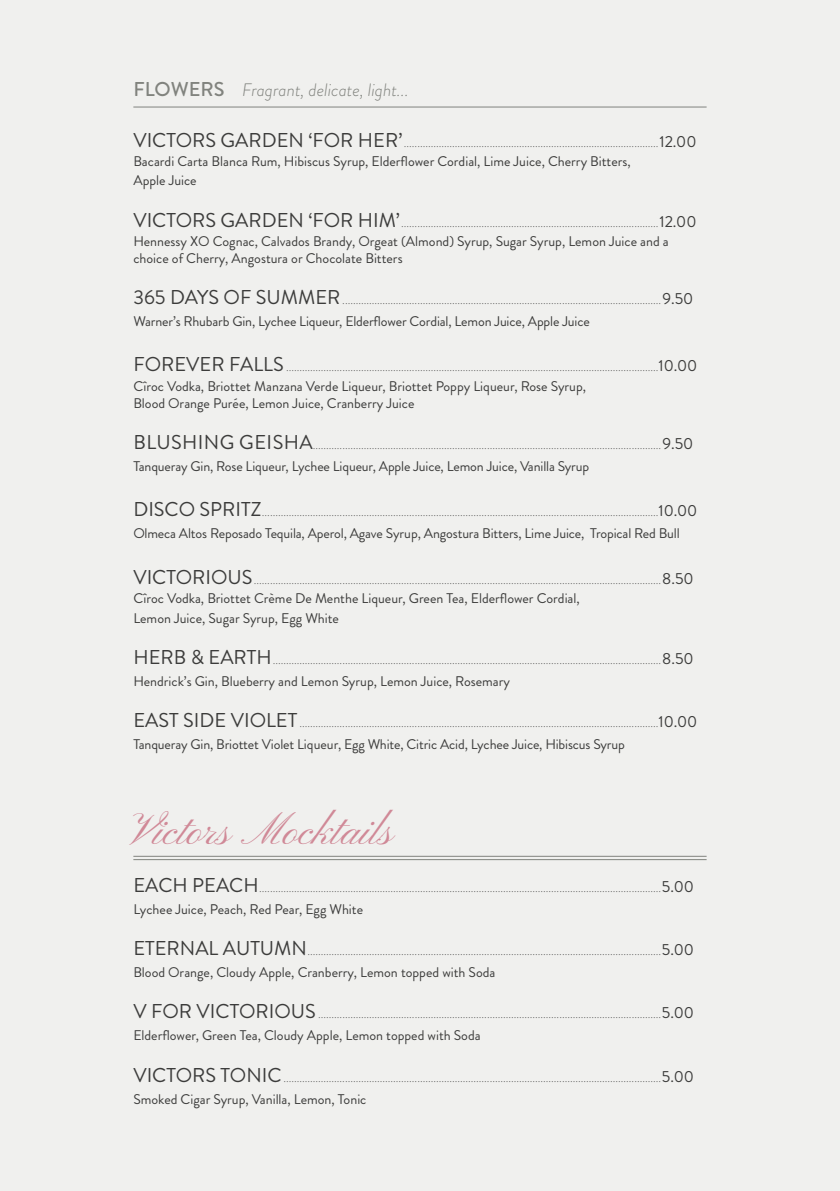
<style>
.page{position:relative;width:840px;height:1191px;background:#fff}
.page>*{position:absolute;margin:0;border:0;box-sizing:border-box;transform-origin:0 0}
.t1{font:44px "Pinyon Script";color:#d08997}
.t2{font:italic 300 18px "Brandon Grotesque";color:#81837e}
.t3{font:14px/19.2px "Brandon Grotesque";color:#3c3c3b}
.t4{font:300 12px "Brandon Grotesque";color:#3c3c3b}
.s1{font-weight:500;font-style:normal;font-size:20px}
.s2{font-weight:400;font-size:20px}
.s3{font-weight:400;font-size:16px}
</style>
<div class="page">
<div style="left:0;top:0;width:839px;height:1191px;background:#f0f0ee"></div>
<hr style="left:133px;top:106px;width:573px;height:1px;background:#81837e">
<hr style="left:133px;top:856px;width:573px;height:1px;background:#81837e">
<hr style="left:133px;top:859px;width:573px;height:1px;background:#81837e">
<h2 class="t2" style="left:133px;top:77px;width:277px"><span class="s1">FLOWERS</span> Fragrant, delicate, light...</h2>
<p class="t4" style="left:133px;top:134px;width:564px"><span class="s2">VICTORS GARDEN ‘FOR HER’</span> ...............................................................................................<span class="s3">12.00</span></p>
<p class="t3" style="left:133px;top:152px;width:498px">Bacardi Carta Blanca Rum, Hibiscus Syrup, Elderflower Cordial, Lime Juice, Cherry Bitters,<br>Apple Juice</p>
<p class="t4" style="left:133px;top:214px;width:564px"><span class="s2">VICTORS GARDEN ‘FOR HIM’</span>................................................................................................<span class="s3">12.00</span></p>
<p class="t3" style="left:133px;top:233px;width:536px;line-height:16.8px">Hennessy XO Cognac, Calvados Brandy, Orgeat (Almond) Syrup, Sugar Syrup, Lemon Juice and a choice of Cherry, Angostura or Chocolate Bitters</p>
<p class="t4" style="left:133px;top:292px;width:561px"><span class="s2">365 DAYS OF SUMMER</span>.......................................................................................................................<span class="s3">9.50</span></p>
<p class="t3" style="left:133px;top:312px;width:457px">Warner’s Rhubarb Gin, Lychee Liqueur, Elderflower Cordial, Lemon Juice, Apple Juice</p>
<p class="t4" style="left:133px;top:359px;width:565px"><span class="s2">FOREVER FALLS</span> ...........................................................................................................................................<span class="s3">10.00</span></p>
<p class="t3" style="left:133px;top:378px;width:454px;line-height:16.8px">Cîroc Vodka, Briottet Manzana Verde Liqueur, Briottet Poppy Liqueur, Rose Syrup,<br>Blood Orange Purée, Lemon Juice, Cranberry Juice</p>
<p class="t4" style="left:133px;top:436px;width:561px"><span class="s2">BLUSHING GEISHA</span>..................................................................................................................................<span class="s3">9.50</span></p>
<p class="t3" style="left:133px;top:457px;width:457px">Tanqueray Gin, Rose Liqueur, Lychee Liqueur, Apple Juice, Lemon Juice, Vanilla Syrup</p>
<p class="t4" style="left:133px;top:504px;width:565px"><span class="s2">DISCO SPRITZ</span>....................................................................................................................................................<span class="s3">10.00</span></p>
<p class="t3" style="left:133px;top:524px;width:547px">Olmeca Altos Reposado Tequila, Aperol, Agave Syrup, Angostura Bitters, Lime Juice, Tropical Red Bull</p>
<p class="t4" style="left:133px;top:571px;width:561px"><span class="s2">VICTORIOUS</span>........................................................................................................................................................<span class="s3">8.50</span></p>
<p class="t3" style="left:133px;top:589px;width:447px">Cîroc Vodka, Briottet Crème De Menthe Liqueur, Green Tea, Elderflower Cordial,<br>Lemon Juice, Sugar Syrup, Egg White</p>
<p class="t4" style="left:133px;top:651px;width:561px"><span class="s2">HERB &amp; EARTH</span>.................................................................................................................................................<span class="s3">8.50</span></p>
<p class="t3" style="left:133px;top:671px;width:378px">Hendrick’s Gin, Blueberry and Lemon Syrup, Lemon Juice, Rosemary</p>
<p class="t4" style="left:133px;top:714px;width:565px"><span class="s2">EAST SIDE VIOLET</span> ......................................................................................................................................<span class="s3">10.00</span></p>
<p class="t3" style="left:133px;top:734px;width:492px">Tanqueray Gin, Briottet Violet Liqueur, Egg White, Citric Acid, Lychee Juice, Hibiscus Syrup</p>
<h1 class="t1" style="left:133px;top:806px;width:263px">Victors Mocktails</h1>
<p class="t4" style="left:133px;top:880px;width:562px"><span class="s2">EACH PEACH</span>......................................................................................................................................................<span class="s3">5.00</span></p>
<p class="t3" style="left:133px;top:900px;width:231px">Lychee Juice, Peach, Red Pear, Egg White</p>
<p class="t4" style="left:133px;top:943px;width:562px"><span class="s2">ETERNAL AUTUMN</span>....................................................................................................................................<span class="s3">5.00</span></p>
<p class="t3" style="left:133px;top:963px;width:363px">Blood Orange, Cloudy Apple, Cranberry, Lemon topped with Soda</p>
<p class="t4" style="left:133px;top:1006px;width:562px"><span class="s2">V FOR VICTORIOUS</span> ................................................................................................................................<span class="s3">5.00</span></p>
<p class="t3" style="left:133px;top:1026px;width:348px">Elderflower, Green Tea, Cloudy Apple, Lemon topped with Soda</p>
<p class="t4" style="left:133px;top:1069px;width:562px"><span class="s2">VICTORS TONIC</span>.............................................................................................................................................<span class="s3">5.00</span></p>
<p class="t3" style="left:133px;top:1089px;width:234px">Smoked Cigar Syrup, Vanilla, Lemon, Tonic</p>
</div>
